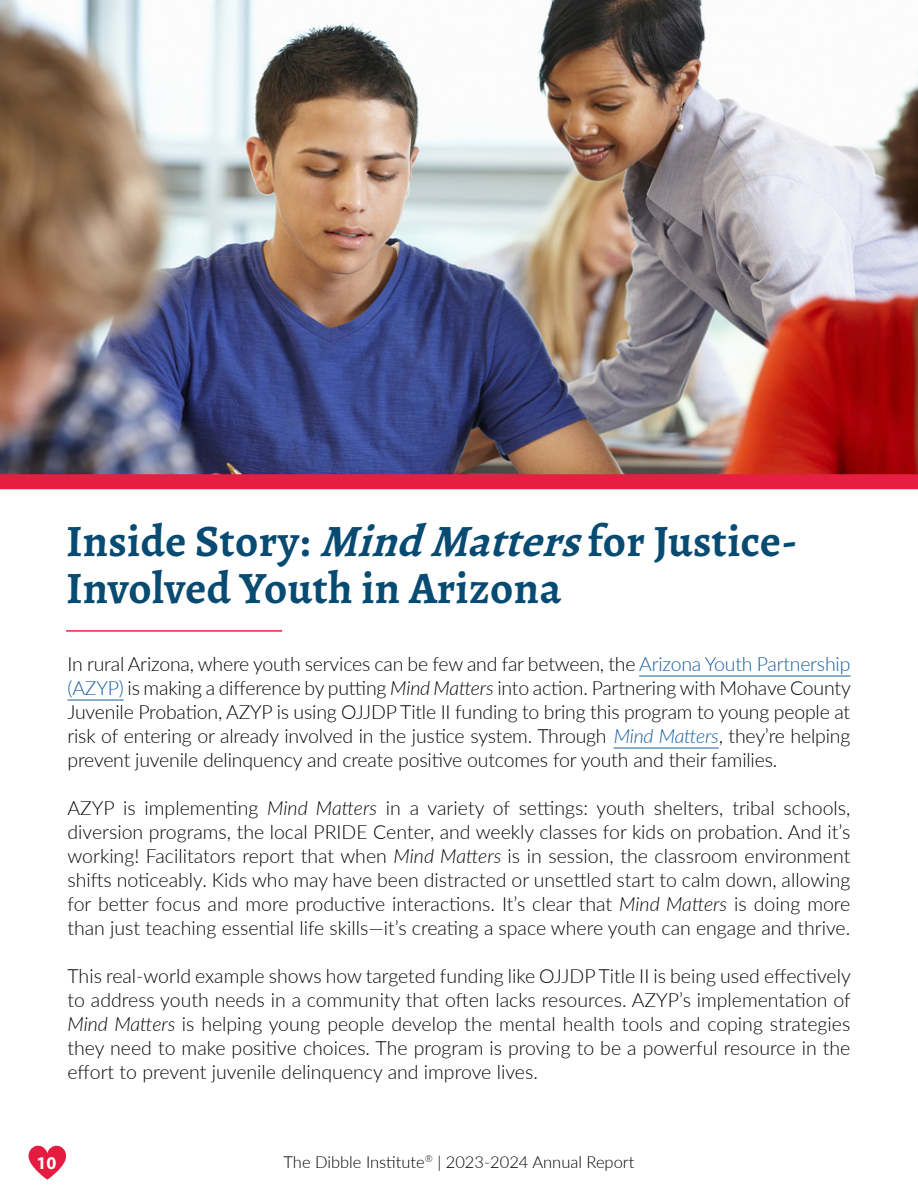
<style>
.page{position:relative;width:918px;height:1188px;background:#fff}
.page>*{position:absolute;margin:0;border:0;box-sizing:border-box;transform-origin:0 0}
.Heading_1{font:700 45px/46.5px "Alegreya";letter-spacing:.01em;color:#074a72}
.Body{font:300 19.5px/24px "Lato";color:#040503;text-align:justify}
.t1{font:700 18px "Myriad Pro";color:#fff}
.t2{font:300 16.5px "Lato";color:#000}
.t3{font:300 9.6px "Lato";color:#000}
.s1{font-style:italic}
.s2{color:#175d9e}
.s3{font-style:italic;color:#175d9e}
</style>
<div class="page">
<img style="left:0;top:0;width:918px;height:474px">
<hr style="left:639px;top:676px;width:211px;height:1px;background:#175d9e">
<hr style="left:68px;top:700px;width:56px;height:1px;background:#175d9e">
<hr style="left:614px;top:748px;width:105px;height:1px;background:#175d9e">
<hr style="left:66px;top:630px;width:216px;height:2px;background:#e62047">
<div style="left:0;top:474px;width:918px;height:15px;background:#e61f42"></div>
<svg style="left:28px;top:1145px;width:38px;height:35px"></svg>
<p class="Heading_1" style="left:66px;top:517px;width:733px">Inside Story: <span class="s1">MindMatters</span>for Justice-<br>Involved Youth in Arizona</p>
<p class="Body" style="left:68px;top:652px;width:785px">In rural Arizona, where youth services can be few and far between, the <span class="s2">Arizona Youth Partnership (AZYP)</span> is making a difference by putting <span class="s1">Mind Matters</span> into action. Partnering with Mohave County Juvenile Probation, AZYP is using OJJDP Title II funding to bring this program to young people at risk of entering or already involved in the justice system. Through <span class="s3">Mind Matters</span>, they’re helping prevent juvenile delinquency and create positive outcomes for youth and their families.</p>
<p class="Body" style="left:68px;top:796px;width:784px">AZYP is implementing <span class="s1">Mind Matters</span> in a variety of settings: youth shelters, tribal schools, diversion programs, the local PRIDE Center, and weekly classes for kids on probation. And it’s working! Facilitators report that when <span class="s1">Mind Matters</span> is in session, the classroom environment shifts noticeably. Kids who may have been distracted or unsettled start to calm down, allowing for better focus and more productive interactions. It’s clear that <span class="s1">Mind Matters</span> is doing more than just teaching essential life skills—it’s creating a space where youth can engage and thrive.</p>
<p class="Body" style="left:68px;top:964px;width:785px">This real-world example shows how targeted funding like OJJDP Title II is being used effectively to address youth needs in a community that often lacks resources. AZYP’s implementation of <span class="s1">Mind Matters</span> is helping young people develop the mental health tools and coping strategies they need to make positive choices. The program is proving to be a powerful resource in the effort to prevent juvenile delinquency and improve lives.</p>
<p class="t1" style="left:36px;top:1152px;width:21px">10</p>
<p class="t2" style="left:437px;top:1150px;width:198px">| 2023-2024 Annual Report</p>
<p class="t2" style="left:284px;top:1150px;width:143px">The Dibble Institute</p>
<p class="t3" style="left:425px;top:1152px;width:10px">®</p>
</div>
